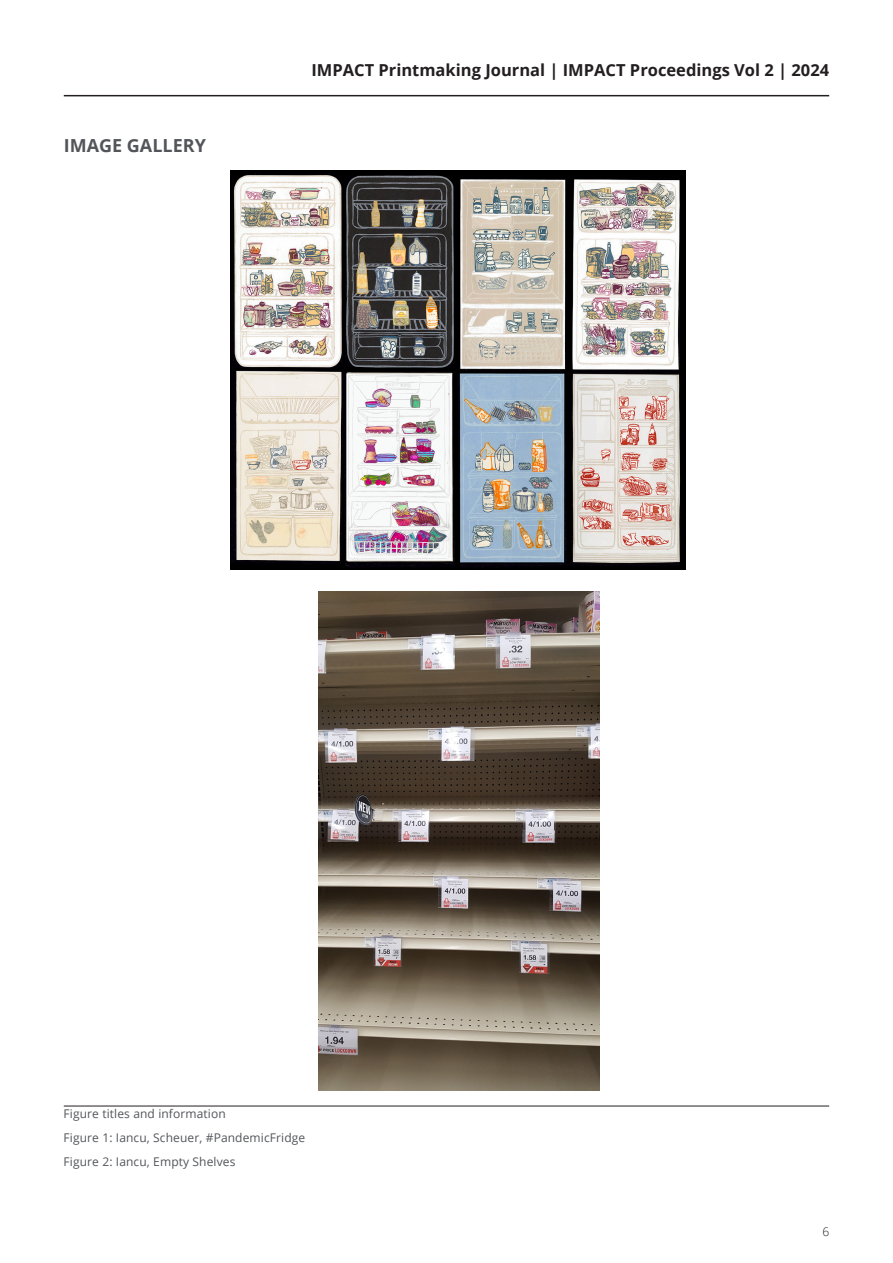
<style>
.page{position:relative;width:893px;height:1263px;background:#fff}
.page>*{position:absolute;margin:0;border:0;box-sizing:border-box;transform-origin:0 0}
.t1{font:700 18px "Open Sans";color:#54555a}
.t2{font:700 16.5px "Open Sans";color:#231f20}
.t3{font:12px "Open Sans";letter-spacing:.01em;color:#54555a}
.t4{font:300 12px "Open Sans";color:#231f20}
</style>
<div class="page">
<hr style="left:64px;top:95px;width:765px;height:1px;background:#231f20">
<hr style="left:64px;top:1106px;width:765px;height:1px;background:#231f20">
<img style="left:231px;top:170px;width:455px;height:400px">
<img style="left:319px;top:591px;width:281px;height:499px">
<p class="t1" style="left:64px;top:133px;width:144px">IMAGE GALLERY</p>
<h2 class="t2" style="left:311px;top:59px;width:519px">IMPACT Printmaking Journal | IMPACT Proceedings Vol 2 | 2024</h2>
<p class="t3" style="left:64px;top:1105px;width:164px">Figure titles and information</p>
<p class="t3" style="left:64px;top:1129px;width:243px">Figure 1: Iancu, Scheuer, #PandemicFridge</p>
<p class="t3" style="left:64px;top:1153px;width:173px">Figure 2: Iancu, Empty Shelves</p>
<p class="t4" style="left:822px;top:1223px;width:8px">6</p>
</div>
